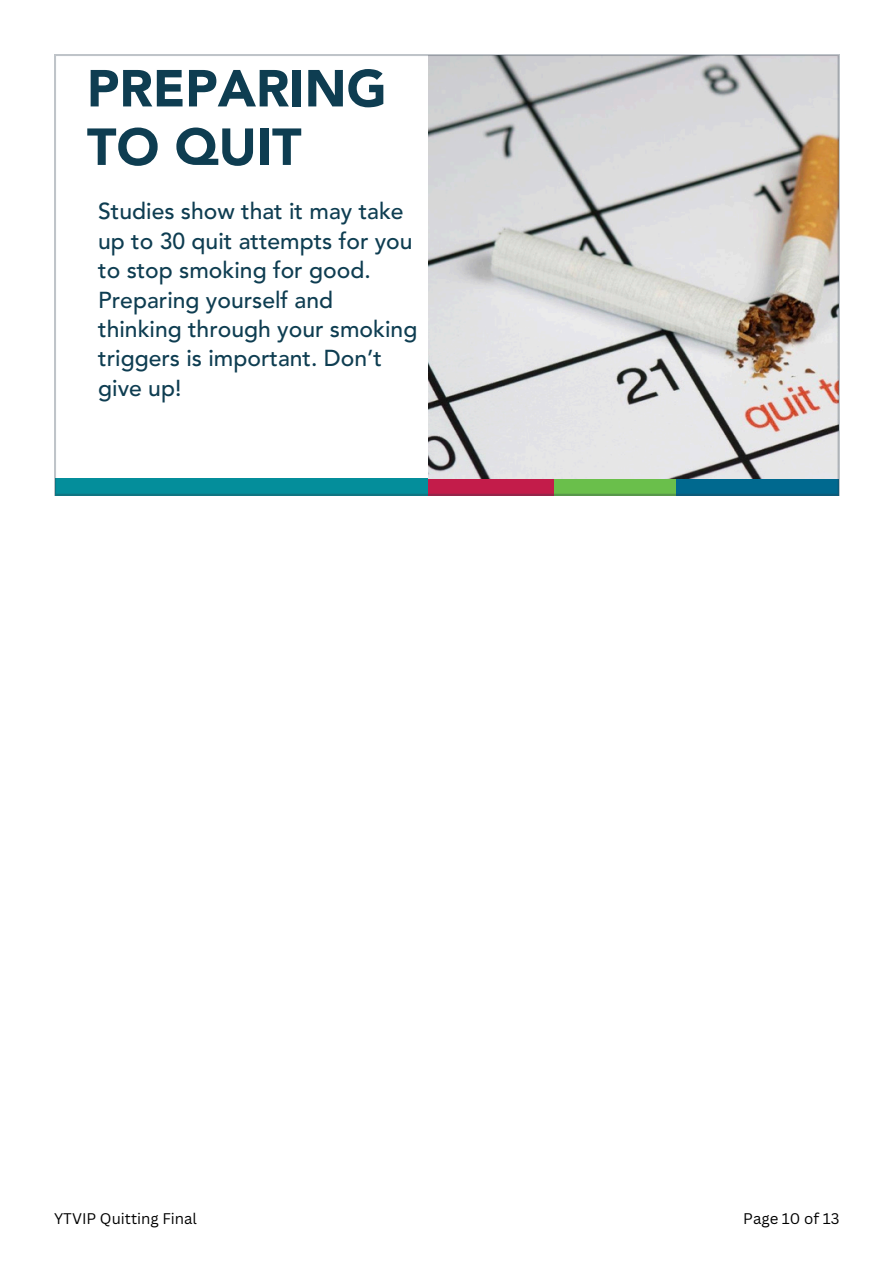
<style>
.page{position:relative;width:894px;height:1264px;background:#fff}
.page>*{position:absolute;margin:0;border:0;box-sizing:border-box;transform-origin:0 0}
.t1{font:900 51.45px/58.5px "Avenir LT Std";color:#0e3d51}
.t2{font:500 22.95px/29.4px "Avenir LT Std";color:#0e3d51}
.t3{font:15px "Canva Sans";color:#000}
</style>
<div class="page">
<svg style="left:54px;top:54px;width:785px;height:441px"></svg>
<p class="t1" style="left:87px;top:64px;width:301px">PREPARING<br>TO QUIT</p>
<p class="t2" style="left:98px;top:199px;width:320px">Studies show that it may take up to 30 quit attempts for you to stop smoking for good.<br>Preparing yourself and thinking through your smoking triggers is important. Don’t give up!</p>
<p class="t3" style="left:54px;top:1207px;width:144px">YTVIP Quitting Final</p>
<p class="t3" style="left:743px;top:1207px;width:98px">Page 10 of 13</p>
</div>
